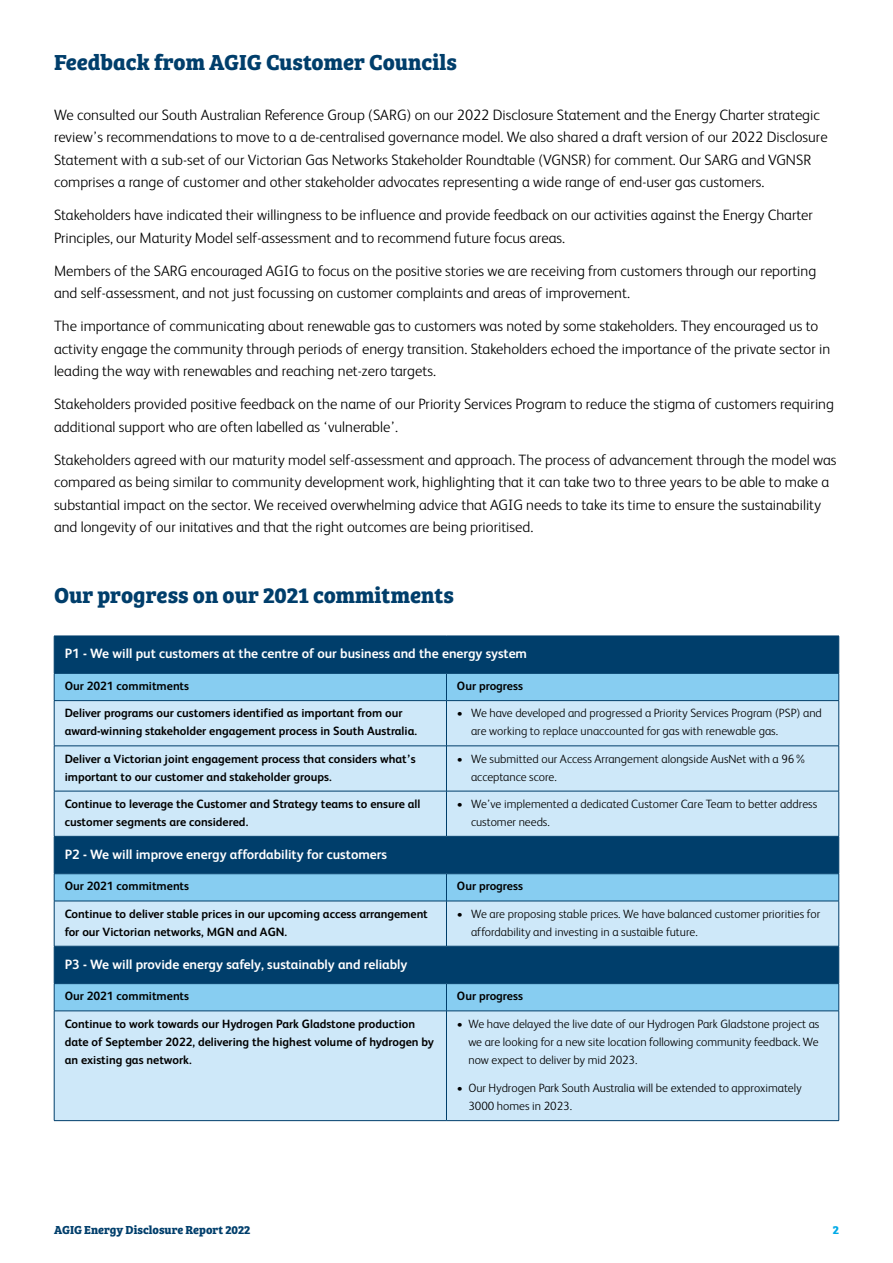
<style>
.page{position:relative;width:893px;height:1263px;background:#fff}
.page>*{position:absolute;margin:0;border:0;box-sizing:border-box;transform-origin:0 0}
.t1{font:700 22.5px "Bree Serif";color:#003e6b}
.t2{font:300 15px/22.5px "FS Albert";color:#000}
.t3{font:700 13.5px "FS Albert";color:#fff}
.t4{font:700 12px/18px "FS Albert";color:#000}
.t5{font:300 12px/18px "FS Albert";color:#000}
.t6{font:700 12px "Bree Serif";color:#003e6b}
.t7{font:700 12px "Bree Serif";color:#00aae7}
</style>
<div class="page">
<div style="left:55px;top:637px;width:783px;height:36px;background:#003e6b"></div>
<div style="left:55px;top:674px;width:783px;height:26px;background:#87cdf1"></div>
<svg style="left:55px;top:701px;width:783px;height:419px;background:#9fc5de"></svg>
<hr style="left:54px;top:636px;width:392px;height:1px;background:#003e6b">
<hr style="left:54px;top:636px;width:1px;height:37px;background:#003e6b">
<hr style="left:446px;top:636px;width:393px;height:1px;background:#003e6b">
<hr style="left:838px;top:636px;width:1px;height:37px;background:#003e6b">
<hr style="left:54px;top:673px;width:392px;height:1px;background:#003e6b">
<svg style="left:54px;top:673px;width:1px;height:27px"></svg>
<hr style="left:446px;top:673px;width:393px;height:1px;background:#003e6b">
<svg style="left:446px;top:673px;width:1px;height:27px"></svg>
<svg style="left:838px;top:673px;width:1px;height:27px"></svg>
<hr style="left:54px;top:700px;width:392px;height:1px;background:#003e6b">
<hr style="left:54px;top:701px;width:1px;height:45px;background:#003e6b">
<hr style="left:446px;top:700px;width:393px;height:1px;background:#003e6b">
<hr style="left:446px;top:701px;width:1px;height:45px;background:#003e6b">
<hr style="left:838px;top:701px;width:1px;height:45px;background:#003e6b">
<hr style="left:54px;top:746px;width:392px;height:1px;background:#003e6b">
<hr style="left:54px;top:746px;width:1px;height:45px;background:#003e6b">
<hr style="left:446px;top:746px;width:393px;height:1px;background:#003e6b">
<hr style="left:446px;top:746px;width:1px;height:45px;background:#003e6b">
<hr style="left:838px;top:746px;width:1px;height:45px;background:#003e6b">
<hr style="left:54px;top:791px;width:392px;height:1px;background:#003e6b">
<hr style="left:54px;top:791px;width:1px;height:45px;background:#003e6b">
<hr style="left:446px;top:791px;width:393px;height:1px;background:#003e6b">
<hr style="left:446px;top:791px;width:1px;height:45px;background:#003e6b">
<hr style="left:838px;top:791px;width:1px;height:45px;background:#003e6b">
<hr style="left:54px;top:836px;width:1px;height:37px;background:#003e6b">
<hr style="left:446px;top:836px;width:393px;height:1px;background:#003e6b">
<hr style="left:838px;top:836px;width:1px;height:37px;background:#003e6b">
<hr style="left:54px;top:873px;width:392px;height:1px;background:#003e6b">
<svg style="left:54px;top:874px;width:1px;height:27px"></svg>
<hr style="left:446px;top:873px;width:393px;height:1px;background:#003e6b">
<svg style="left:446px;top:874px;width:1px;height:27px"></svg>
<svg style="left:838px;top:874px;width:1px;height:27px"></svg>
<hr style="left:54px;top:901px;width:392px;height:1px;background:#003e6b">
<hr style="left:54px;top:901px;width:1px;height:45px;background:#003e6b">
<hr style="left:446px;top:901px;width:393px;height:1px;background:#003e6b">
<hr style="left:446px;top:901px;width:1px;height:45px;background:#003e6b">
<hr style="left:838px;top:901px;width:1px;height:45px;background:#003e6b">
<hr style="left:54px;top:946px;width:1px;height:37px;background:#003e6b">
<hr style="left:446px;top:946px;width:393px;height:1px;background:#003e6b">
<hr style="left:838px;top:946px;width:1px;height:37px;background:#003e6b">
<hr style="left:54px;top:983px;width:392px;height:1px;background:#003e6b">
<svg style="left:54px;top:984px;width:1px;height:26px"></svg>
<hr style="left:446px;top:983px;width:393px;height:1px;background:#003e6b">
<svg style="left:446px;top:984px;width:1px;height:26px"></svg>
<svg style="left:838px;top:984px;width:1px;height:26px"></svg>
<hr style="left:54px;top:1010px;width:392px;height:1px;background:#003e6b">
<hr style="left:54px;top:1011px;width:1px;height:109px;background:#003e6b">
<hr style="left:446px;top:1010px;width:393px;height:1px;background:#003e6b">
<hr style="left:446px;top:1011px;width:1px;height:109px;background:#003e6b">
<hr style="left:838px;top:1011px;width:1px;height:109px;background:#003e6b">
<hr style="left:446px;top:1120px;width:393px;height:1px;background:#003e6b">
<hr style="left:54px;top:836px;width:392px;height:1px;background:#003e6b">
<hr style="left:54px;top:946px;width:392px;height:1px;background:#003e6b">
<hr style="left:54px;top:1120px;width:392px;height:1px;background:#003e6b">
<h1 class="t1" style="left:54px;top:45px;width:404px">Feedback from AGIG Customer Councils</h1>
<p class="t2" style="left:54px;top:103px;width:775px">We consulted our South Australian Reference Group (SARG) on our 2022 Disclosure Statement and the Energy Charter strategic review’s recommendations to move to a de-centralised governance model. We also shared a draft version of our 2022 Disclosure Statement with a sub-set of our Victorian Gas Networks Stakeholder Roundtable (VGNSR) for comment. Our SARG and VGNSR comprises a range of customer and other stakeholder advocates representing a wide range of end-user gas customers.</p>
<p class="t2" style="left:54px;top:204px;width:760px">Stakeholders have indicated their willingness to be influence and provide feedback on our activities against the Energy Charter<br>Principles, our Maturity Model self-assessment and to recommend future focus areas.</p>
<p class="t2" style="left:54px;top:259px;width:764px">Members of the SARG encouraged AGIG to focus on the positive stories we are receiving from customers through our reporting and self-assessment, and not just focussing on customer complaints and areas of improvement.</p>
<p class="t2" style="left:54px;top:315px;width:778px">The importance of communicating about renewable gas to customers was noted by some stakeholders. They encouraged us to activity engage the community through periods of energy transition. Stakeholders echoed the importance of the private sector in leading the way with renewables and reaching net-zero targets.</p>
<p class="t2" style="left:54px;top:393px;width:781px">Stakeholders provided positive feedback on the name of our Priority Services Program to reduce the stigma of customers requiring additional support who are often labelled as ‘vulnerable’.</p>
<p class="t2" style="left:54px;top:448px;width:784px">Stakeholders agreed with our maturity model self-assessment and approach. The process of advancement through the model was compared as being similar to community development work, highlighting that it can take two to three years to be able to make a substantial impact on the sector. We received overwhelming advice that AGIG needs to take its time to ensure the sustainability and longevity of our initatives and that the right outcomes are being prioritised.</p>
<h1 class="t1" style="left:54px;top:577px;width:402px">Our progress on our 2021 commitments</h1>
<p class="t3" style="left:65px;top:646px;width:464px">P1 - We will put customers at the centre of our business and the energy system</p>
<p class="t4" style="left:65px;top:677px;width:126px">Our 2021 commitments</p>
<p class="t4" style="left:457px;top:677px;width:67px">Our progress</p>
<p class="t4" style="left:65px;top:704px;width:354px">Deliver programs our customers identified as important from our award-winning stakeholder engagement process in South Australia.</p>
<p class="t5" style="left:471px;top:704px;width:352px;text-indent:-14px">• We have developed and progressed a Priority Services Program (PSP) and are working to replace unaccounted for gas with renewable gas.</p>
<p class="t4" style="left:65px;top:749px;width:353px">Deliver a Victorian joint engagement process that considers what’s important to our customer and stakeholder groups.</p>
<p class="t5" style="left:471px;top:749px;width:337px;text-indent:-14px">• We submitted our Access Arrangement alongside AusNet with a 96% acceptance score.</p>
<p class="t4" style="left:65px;top:795px;width:357px">Continue to leverage the Customer and Strategy teams to ensure all customer segments are considered.</p>
<p class="t5" style="left:471px;top:795px;width:348px;text-indent:-14px">• We’ve implemented a dedicated Customer Care Team to better address customer needs.</p>
<p class="t3" style="left:65px;top:846px;width:324px">P2 - We will improve energy affordability for customers</p>
<p class="t4" style="left:65px;top:877px;width:126px">Our 2021 commitments</p>
<p class="t4" style="left:457px;top:877px;width:67px">Our progress</p>
<p class="t4" style="left:65px;top:904px;width:365px">Continue to deliver stable prices in our upcoming access arrangement for our Victorian networks, MGN and AGN.</p>
<p class="t5" style="left:471px;top:904px;width:351px;text-indent:-14px">• We are proposing stable prices. We have balanced customer priorities for affordability and investing in a sustaible future.</p>
<p class="t3" style="left:65px;top:956px;width:344px">P3 - We will provide energy safely, sustainably and reliably</p>
<p class="t4" style="left:65px;top:987px;width:126px">Our 2021 commitments</p>
<p class="t4" style="left:457px;top:987px;width:67px">Our progress</p>
<p class="t4" style="left:65px;top:1014px;width:371px">Continue to work towards our Hydrogen Park Gladstone production date of September 2022, delivering the highest volume of hydrogen by an existing gas network.</p>
<p class="t5" style="left:468px;top:1014px;width:352px;text-align:justify;text-indent:-11px">• We have delayed the live date of our Hydrogen Park Gladstone project as we are looking for a new site location following community feedback. We now expect to deliver by mid 2023.</p>
<p class="t5" style="left:468px;top:1079px;width:335px;text-indent:-11px">• Our Hydrogen Park South Australia will be extended to approximately<br>3000 homes in 2023.</p>
<p class="t6" style="left:54px;top:1221px;width:198px">AGIG Energy Disclosure Report 2022</p>
<p class="t7" style="left:833px;top:1221px;width:8px">2</p>
</div>
